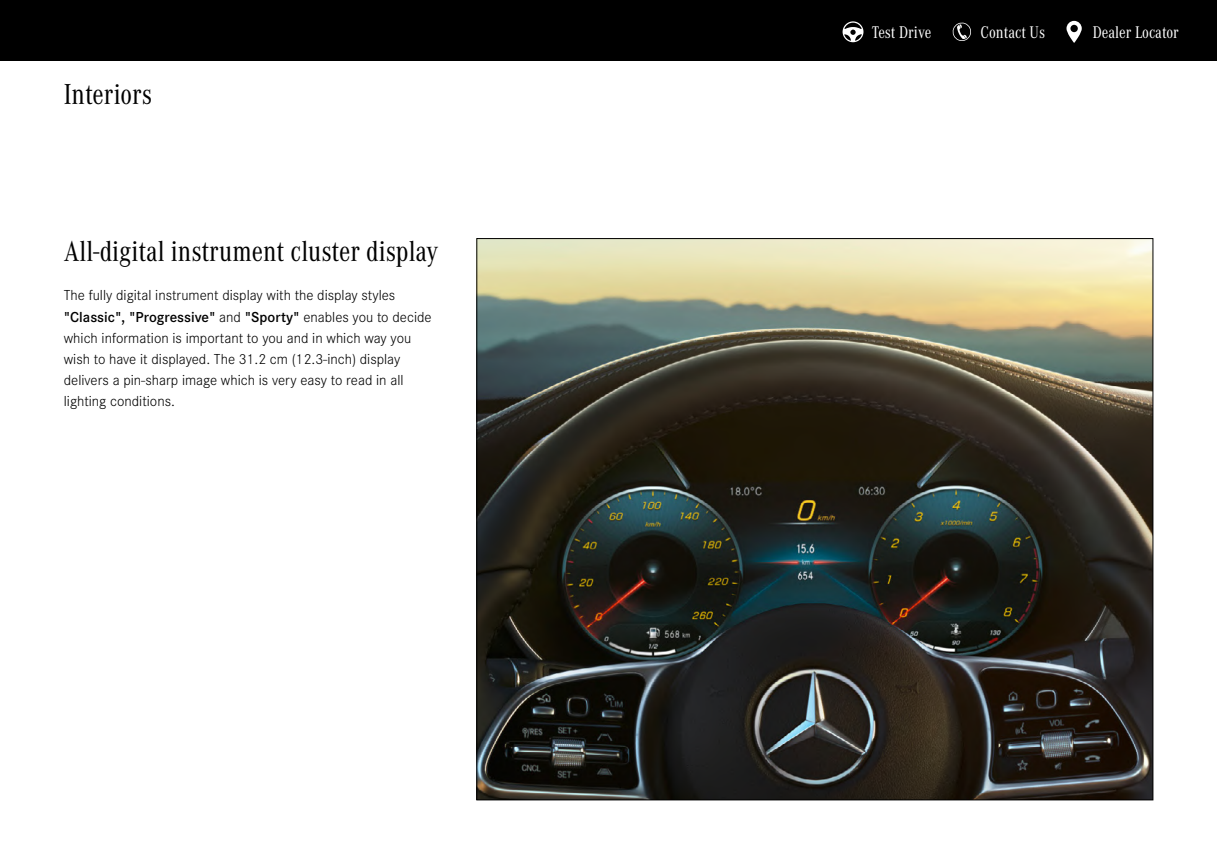
<style>
.page{position:relative;width:1217px;height:864px;background:#fff}
.page>*{position:absolute;margin:0;border:0;box-sizing:border-box;transform-origin:0 0}
.t1{font:30px "Corporate A Con";color:#000}
.t2{font:17.55px "Corporate A Con";color:#fff}
.t3{font:300 15px/21px "Corporate S";color:#000}
.s1{font-weight:600}
</style>
<div class="page">
<div style="left:0;top:0;width:1216px;height:61px;background:#000"></div>
<svg style="left:842px;top:21px;width:21px;height:21px"></svg>
<svg style="left:1066px;top:21px;width:15px;height:22px"></svg>
<svg style="left:952px;top:22px;width:19px;height:19px"></svg>
<img style="left:478px;top:240px;width:672px;height:557px">
<h1 class="t1" style="left:64px;top:77px;width:90px">Interiors</h1>
<h1 class="t1" style="left:64px;top:235px;width:376px">All-digital instrument cluster display</h1>
<p class="t3" style="left:64px;top:285px;width:369px">The fully digital instrument display with the display styles <span class="s1">"Classic", "Progressive"</span> and <span class="s1">"Sporty"</span> enables you to decide which information is important to you and in which way you wish to have it displayed. The 31.2 cm (12.3-inch) display delivers a pin-sharp image which is very easy to read in all lighting conditions.</p>
<p class="t2" style="left:871px;top:23px;width:61px">Test Drive</p>
<p class="t2" style="left:980px;top:23px;width:66px">Contact Us</p>
<p class="t2" style="left:1092px;top:23px;width:87px">Dealer Locator</p>
</div>
